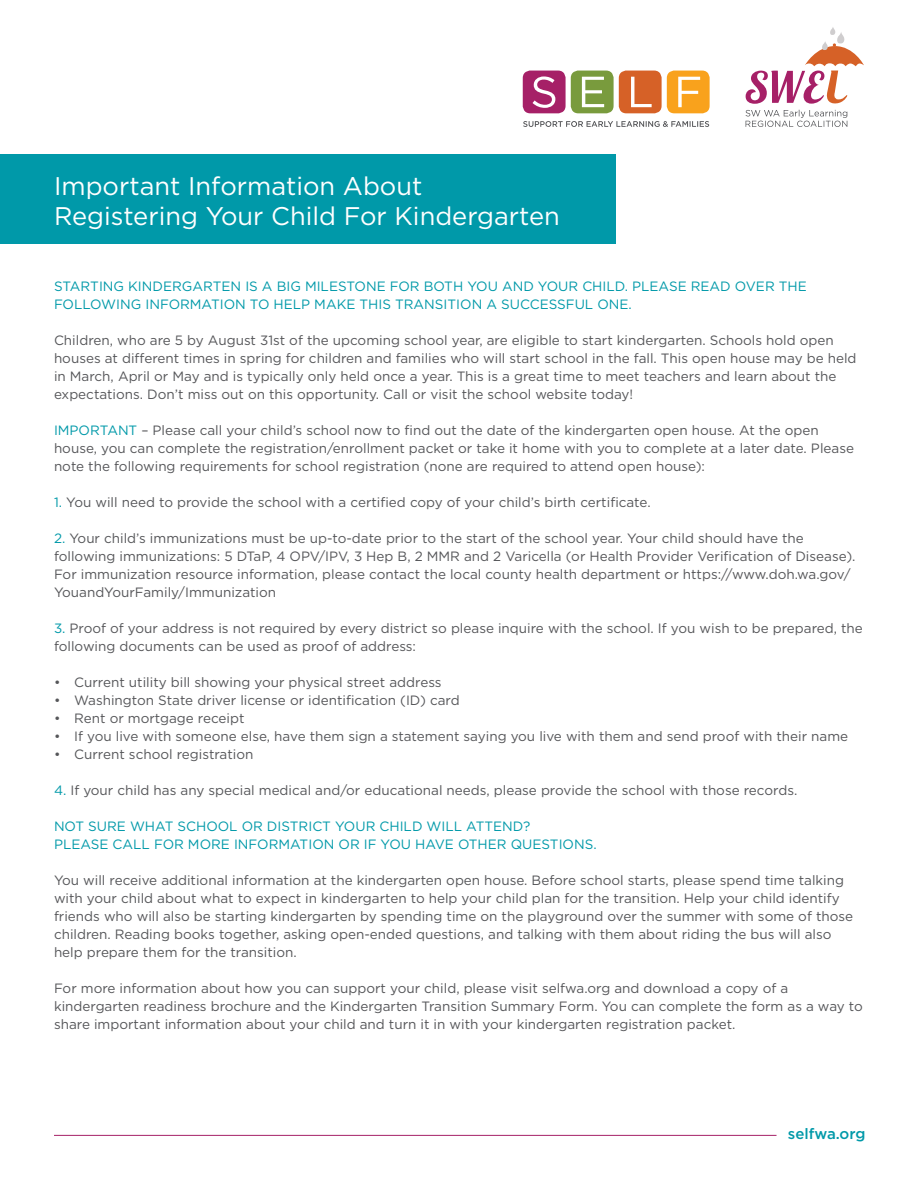
<style>
.page{position:relative;width:918px;height:1188px;background:#fff}
.page>*{position:absolute;margin:0;border:0;box-sizing:border-box;transform-origin:0 0}
.t1{font:25.5px "Gotham";color:#fff}
.t2{font:500 15px "Gotham";color:#0099a9}
.t3{font:13.5px/18px "Gotham";color:#555659}
.t4{font:13.5px/18px "Gotham";color:#0099a9}
.s1{color:#0099a9}
</style>
<div class="page">
<div style="left:0;top:154px;width:616px;height:90px;background:#0099a9"></div>
<div style="left:571px;top:71px;width:43px;height:42px;background:#799b3d;border-radius:8px"></div>
<div style="left:619px;top:71px;width:43px;height:42px;background:#d66127;border-radius:8px"></div>
<div style="left:667px;top:71px;width:43px;height:42px;background:#f9a21c;border-radius:8px"></div>
<div style="left:523px;top:71px;width:43px;height:42px;background:#a62067;border-radius:8px"></div>
<svg style="left:533px;top:76px;width:22px;height:32px"></svg>
<svg style="left:582px;top:77px;width:22px;height:30px"></svg>
<svg style="left:631px;top:77px;width:21px;height:30px"></svg>
<svg style="left:678px;top:77px;width:22px;height:30px"></svg>
<svg style="left:523px;top:121px;width:186px;height:6px"></svg>
<svg style="left:746px;top:27px;width:118px;height:77px"></svg>
<svg style="left:746px;top:110px;width:101px;height:17px"></svg>
<hr style="left:54px;top:1135px;width:723px;height:1px;background:#a62067">
<p class="t1" style="left:54px;top:172px;width:370px">Important Information About</p>
<p class="t1" style="left:54px;top:202px;width:507px">Registering Your Child For Kindergarten</p>
<p class="t4" style="left:54px;top:277px;width:754px">STARTING KINDERGARTEN IS A BIG MILESTONE FOR BOTH YOU AND YOUR CHILD. PLEASE READ OVER THE<br>FOLLOWING INFORMATION TO HELP MAKE THIS TRANSITION A SUCCESSFUL ONE.</p>
<p class="t3" style="left:54px;top:331px;width:804px">Children, who are 5 by August 31st of the upcoming school year, are eligible to start kindergarten. Schools hold open houses at different times in spring for children and families who will start school in the fall. This open house may be held in March, April or May and is typically only held once a year. This is a great time to meet teachers and learn about the expectations. Don’t miss out on this opportunity. Call or visit the school website today!</p>
<p class="t3" style="left:54px;top:421px;width:802px"><span class="s1">IMPORTANT</span> – Please call your child’s school now to find out the date of the kindergarten open house. At the open house, you can complete the registration/enrollment packet or take it home with you to complete at a later date. Please note the following requirements for school registration (none are required to attend open house):</p>
<p class="t3" style="left:54px;top:493px;width:598px"><span class="s1">1.</span> You will need to provide the school with a certified copy of your child’s birth certificate.</p>
<p class="t3" style="left:54px;top:529px;width:803px"><span class="s1">2.</span> Your child’s immunizations must be up-to-date prior to the start of the school year. Your child should have the following immunizations: 5 DTaP, 4 OPV/IPV, 3 Hep B, 2 MMR and 2 Varicella (or Health Provider Verification of Disease).<br>For immunization resource information, please contact the local county health department or https://www.doh.wa.gov/ YouandYourFamily/Immunization</p>
<p class="t3" style="left:54px;top:619px;width:810px"><span class="s1">3.</span> Proof of your address is not required by every district so please inquire with the school. If you wish to be prepared, the following documents can be used as proof of address:</p>
<p class="t3" style="left:54px;top:673px;width:389px">• Current utility bill showing your physical street address</p>
<p class="t3" style="left:54px;top:691px;width:407px">• Washington State driver license or identification (ID) card</p>
<p class="t3" style="left:54px;top:709px;width:192px">• Rent or mortgage receipt</p>
<p class="t3" style="left:54px;top:727px;width:796px">• If you live with someone else, have them sign a statement saying you live with them and send proof with their name</p>
<p class="t3" style="left:54px;top:745px;width:201px">• Current school registration</p>
<p class="t3" style="left:54px;top:781px;width:745px"><span class="s1">4.</span> If your child has any special medical and/or educational needs, please provide the school with those records.</p>
<p class="t4" style="left:54px;top:817px;width:478px">NOT SURE WHAT SCHOOL OR DISTRICT YOUR CHILD WILL ATTEND?</p>
<p class="t4" style="left:54px;top:835px;width:544px">PLEASE CALL FOR MORE INFORMATION OR IF YOU HAVE OTHER QUESTIONS.</p>
<p class="t3" style="left:54px;top:871px;width:801px">You will receive additional information at the kindergarten open house. Before school starts, please spend time talking with your child about what to expect in kindergarten to help your child plan for the transition. Help your child identify friends who will also be starting kindergarten by spending time on the playground over the summer with some of those children. Reading books together, asking open-ended questions, and talking with them about riding the bus will also help prepare them for the transition.</p>
<p class="t3" style="left:54px;top:979px;width:810px">For more information about how you can support your child, please visit selfwa.org and download a copy of a kindergarten readiness brochure and the Kindergarten Transition Summary Form. You can complete the form as a way to share important information about your child and turn it in with your kindergarten registration packet.</p>
<p class="t2" style="left:788px;top:1125px;width:79px">selfwa.org</p>
</div>
